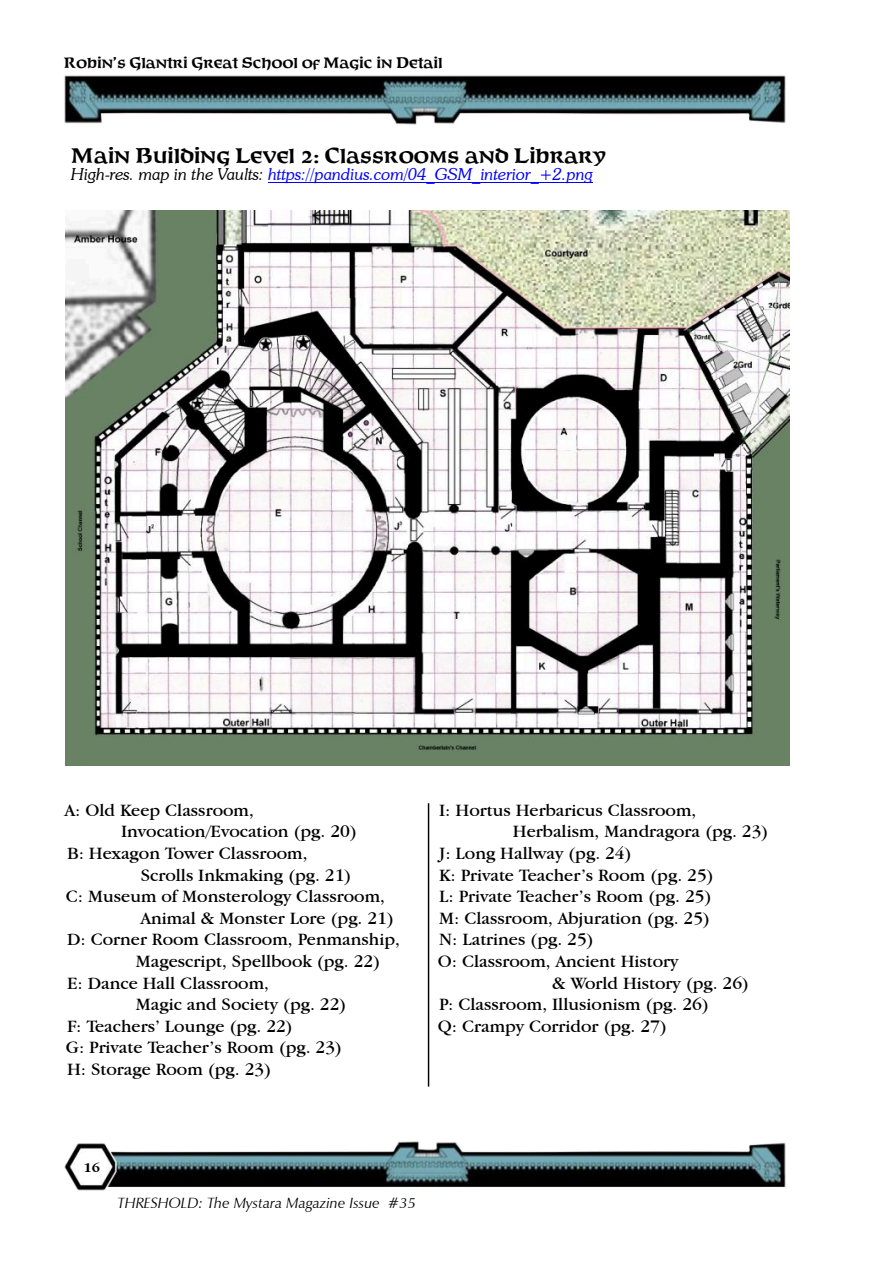
<style>
.page{position:relative;width:893px;height:1263px;background:#fff}
.page>*{position:absolute;margin:0;border:0;box-sizing:border-box;transform-origin:0 0}
.t1{font:700 21px "OPTI Furst";color:#000}
.t2{font:18px "Garamond IT Cby BT";color:#000}
.t3{font:italic 300 16.5px "Souvenir IT Cby BT";color:#00f}
.t4{font:700 15px "OPTI Furst";color:#000}
.t5{font:italic 14.85px "Zapf Humanist 601 BT";color:#000}
.t6{font:700 13.95px "Garamond IT Cby BT";color:#000}
.s1{color:#000}
</style>
<div class="page">
<img style="left:64px;top:75px;width:722px;height:50px">
<img style="left:64px;top:1141px;width:722px;height:50px">
<hr style="left:428px;top:803px;width:1px;height:283px;background:#000">
<hr style="left:268px;top:182px;width:325px;height:1px;background:#00f">
<img style="left:66px;top:210px;width:724px;height:556px">
<p class="t4" style="left:64px;top:58px;width:380px">Robin’s Glantri Great School of Magic in Detail</p>
<p class="t1" style="left:71px;top:149px;width:536px">Main Building Level 2: Classrooms and Library</p>
<p class="t3" style="left:71px;top:167px;width:523px"><span class="s1">High-res. map in the Vaults:</span> https://pandius.com/04_GSM_interior_+2.png</p>
<p class="t2" style="left:65px;top:802px;width:190px">A: Old Keep Classroom,</p>
<p class="t2" style="left:121px;top:824px;width:237px">Invocation/Evocation (pg. 20)</p>
<p class="t2" style="left:67px;top:845px;width:242px">B: Hexagon Tower Classroom,</p>
<p class="t2" style="left:141px;top:867px;width:212px">Scrolls Inkmaking (pg. 21)</p>
<p class="t2" style="left:66px;top:888px;width:321px">C: Museum of Monsterology Classroom,</p>
<p class="t2" style="left:141px;top:910px;width:255px">Animal &amp; Monster Lore (pg. 21)</p>
<p class="t2" style="left:67px;top:932px;width:334px">D: Corner Room Classroom, Penmanship,</p>
<p class="t2" style="left:136px;top:953px;width:246px">Magescript, Spellbook (pg. 22)</p>
<p class="t2" style="left:67px;top:975px;width:204px">E: Dance Hall Classroom,</p>
<p class="t2" style="left:136px;top:996px;width:212px">Magic and Society (pg. 22)</p>
<p class="t2" style="left:67px;top:1018px;width:227px">F: Teachers’ Lounge (pg. 22)</p>
<p class="t2" style="left:66px;top:1040px;width:278px">G: Private Teacher’s Room (pg. 23)</p>
<p class="t2" style="left:67px;top:1061px;width:206px">H: Storage Room (pg. 23)</p>
<p class="t2" style="left:439px;top:802px;width:259px">I: Hortus Herbaricus Classroom,</p>
<p class="t2" style="left:513px;top:824px;width:257px">Herbalism, Mandragora (pg. 23)</p>
<p class="t2" style="left:439px;top:845px;width:194px">J: Long Hallway (pg. 24)</p>
<p class="t2" style="left:439px;top:867px;width:276px">K: Private Teacher’s Room (pg. 25)</p>
<p class="t2" style="left:439px;top:888px;width:274px">L: Private Teacher’s Room (pg. 25)</p>
<p class="t2" style="left:439px;top:910px;width:273px">M: Classroom, Abjuration (pg. 25)</p>
<p class="t2" style="left:439px;top:932px;width:156px">N: Latrines (pg. 25)</p>
<p class="t2" style="left:438px;top:953px;width:242px">O: Classroom, Ancient History</p>
<p class="t2" style="left:552px;top:975px;width:199px">&amp; World History (pg. 26)</p>
<p class="t2" style="left:439px;top:996px;width:271px">P: Classroom, Illusionism (pg. 26)</p>
<p class="t2" style="left:438px;top:1018px;width:231px">Q: Crampy Corridor (pg. 27)</p>
<p class="t6" style="left:84px;top:1161px;width:18px">16</p>
<p class="t5" style="left:118px;top:1197px;width:300px">THRESHOLD: The Mystara Magazine Issue #35</p>
</div>
